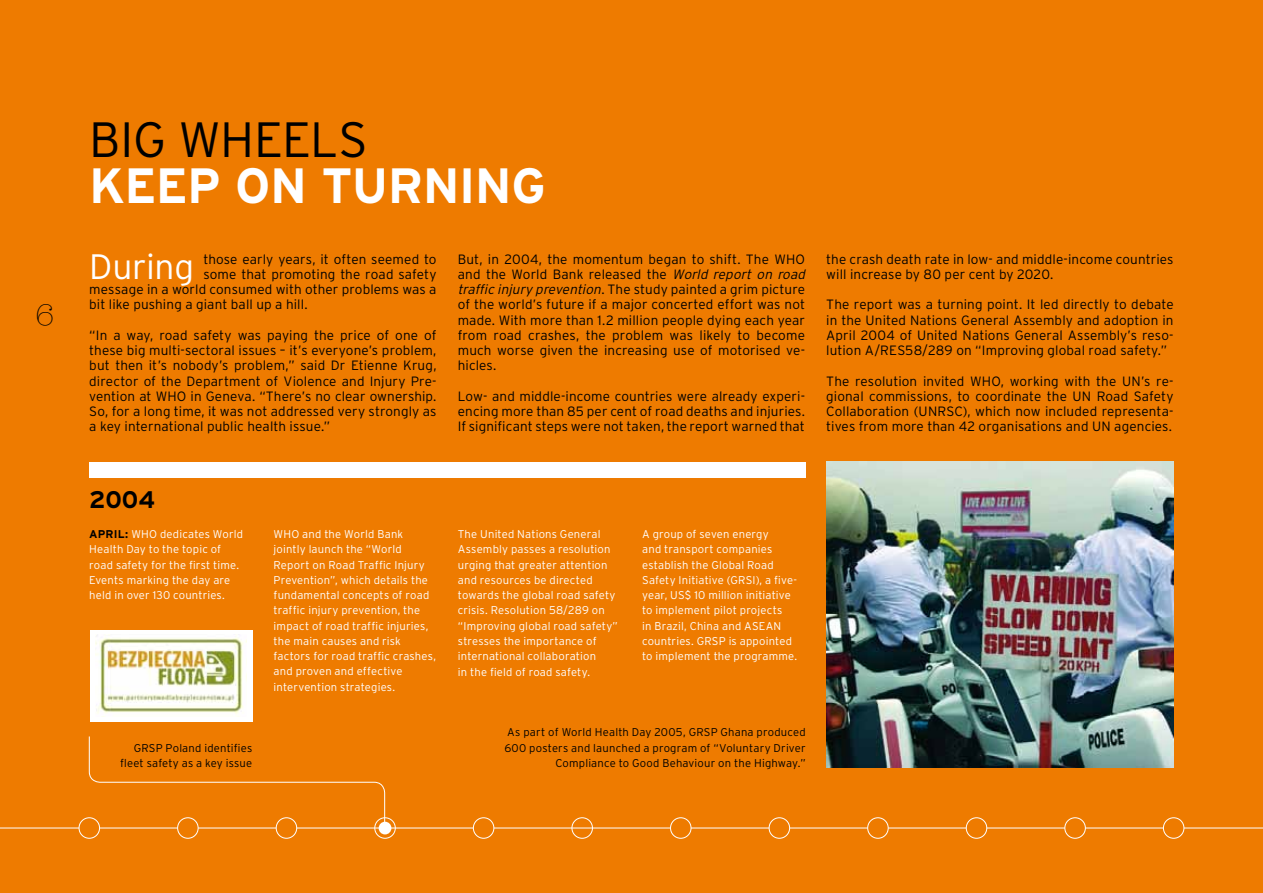
<style>
.page{position:relative;width:1263px;height:893px;background:#ee7b00}
.page>*{position:absolute;margin:0;border:0;box-sizing:border-box;transform-origin:0 0}
.t1{font:700 49.5px "Interstate";letter-spacing:-.015em;color:#fff}
.t2{font:300 49.5px "Interstate";letter-spacing:-.005em;color:#000}
.t3{font:300 35.25px "Interstate";color:#fff}
.t4{font:30px "American Typewriter Light A";color:#000}
.t5{font:700 24px "Interstate";color:#000}
.t6{font:300 13.5px/15.3px "Interstate";letter-spacing:.005em;color:#000;text-align:justify}
.t7{font:300 11.25px/15.3px "Interstate";letter-spacing:.015em;color:#fff}
.t8{font:300 11.25px/15.3px "Interstate";letter-spacing:.015em;color:#000;text-align:right}
.s1{font-style:italic}
.s2{font-weight:700;color:#000}
</style>
<div class="page">
<svg style="left:89px;top:736px;width:296px;height:92px"></svg>
<div style="left:89px;top:462px;width:717px;height:15px;background:#fff"></div>
<hr style="left:0;top:828px;width:1263px;height:1px;background:#fff">
<div style="left:79px;top:818px;width:21px;height:20px;background:#ee7b00;border-radius:50%"></div>
<div style="left:79px;top:817px;width:21px;height:22px;border:1px solid #fff;border-radius:50%"></div>
<div style="left:276px;top:818px;width:21px;height:20px;background:#ee7b00;border-radius:50%"></div>
<div style="left:276px;top:817px;width:21px;height:22px;border:1px solid #fff;border-radius:50%"></div>
<div style="left:178px;top:818px;width:20px;height:20px;background:#ee7b00;border-radius:50%"></div>
<div style="left:177px;top:817px;width:21px;height:22px;border:1px solid #fff;border-radius:50%"></div>
<div style="left:572px;top:817px;width:21px;height:22px;border:1px solid #fff;border-radius:50%"></div>
<div style="left:769px;top:818px;width:21px;height:20px;background:#ee7b00;border-radius:50%"></div>
<div style="left:769px;top:817px;width:21px;height:22px;border:1px solid #fff;border-radius:50%"></div>
<div style="left:868px;top:818px;width:20px;height:20px;background:#ee7b00;border-radius:50%"></div>
<div style="left:867px;top:817px;width:21px;height:22px;border:1px solid #fff;border-radius:50%"></div>
<div style="left:1065px;top:818px;width:20px;height:20px;background:#ee7b00;border-radius:50%"></div>
<div style="left:1064px;top:817px;width:22px;height:22px;border:1px solid #fff;border-radius:50%"></div>
<div style="left:374px;top:817px;width:22px;height:22px;border:1px solid #fff;border-radius:50%"></div>
<div style="left:473px;top:818px;width:21px;height:20px;background:#ee7b00;border-radius:50%"></div>
<div style="left:473px;top:817px;width:21px;height:22px;border:1px solid #fff;border-radius:50%"></div>
<div style="left:670px;top:818px;width:21px;height:20px;background:#ee7b00;border-radius:50%"></div>
<div style="left:670px;top:817px;width:21px;height:22px;border:1px solid #fff;border-radius:50%"></div>
<div style="left:966px;top:818px;width:21px;height:20px;background:#ee7b00;border-radius:50%"></div>
<div style="left:966px;top:817px;width:21px;height:22px;border:1px solid #fff;border-radius:50%"></div>
<div style="left:1163px;top:818px;width:21px;height:20px;background:#ee7b00;border-radius:50%"></div>
<div style="left:1163px;top:817px;width:21px;height:22px;border:1px solid #fff;border-radius:50%"></div>
<div style="left:379px;top:822px;width:12px;height:12px;background:#fff;border-radius:50%"></div>
<img style="left:826px;top:462px;width:348px;height:305px">
<div style="left:90px;top:630px;width:162px;height:91px;background:#fff"></div>
<img style="left:95px;top:634px;width:152px;height:83px">
<h3 class="t4" style="left:35px;top:298px;width:21px">6</h3>
<h1 class="t2" style="left:89px;top:112px;width:280px">Big wheels</h1>
<h1 class="t1" style="left:89px;top:157px;width:453px">KEEP ON TURNING</h1>
<h2 class="t3" style="left:89px;top:247px;width:106px">During</h2>
<p class="t6" style="left:203px;top:251px;width:235px">those early years, it often seemed to</p>
<p class="t6" style="left:203px;top:266px;width:235px">some that promoting the road safety</p>
<p class="t6" style="left:89px;top:282px;width:349px">message in a world consumed with other problems was a</p>
<p class="t6" style="left:89px;top:297px;width:220px">bit like pushing a giant ball up a hill.</p>
<p class="t6" style="left:89px;top:327px;width:349px">“I n a way, road safety was paying the price of one of these big multi-sectoral issues – it’s everyone’s problem, but then it’s nobody’s problem,” said Dr Etienne Krug, director of the Department of Violence and I njury Pre&shy;vention at WHO in Geneva. “There’s no clear ownership.<br>So, for a long time, it was not addressed very strongly as a key international public health issue.”</p>
<p class="t6" style="left:458px;top:251px;width:349px;text-align:left">But, in 2004, the momentum began to shift. The WHO and the World Bank released the <span class="s1">World report on road traffic injury prevention</span>. The study painted a grim picture of the world’s future if a major concerted effort was not made. With more than 1.2 million people dying each year from road crashes, the problem was likely to become much worse given the increasing use of motorised ve&shy;hicles.</p>
<p class="t6" style="left:458px;top:388px;width:349px">Low- and middle-income countries were already experi&shy;encing more than 85 per cent of road deaths and injuries.<br>If significant steps were not taken, the report warned that</p>
<p class="t6" style="left:826px;top:251px;width:349px">the crash death rate in low- and middle-income countries will increase by 80 per cent by 2020.</p>
<p class="t6" style="left:826px;top:297px;width:349px">The report was a turning point. It led directly to debate in the United Nations General Assembly and adoption in April 2004 of United Nations General Assembly’s reso&shy;lution A/RES</p>
<p class="t6" style="left:905px;top:343px;width:263px">58/289 on “I mproving global road safety.”</p>
<p class="t6" style="left:826px;top:373px;width:349px">The resolution invited WHO, working with the UN ’s re&shy;gional commissions, to coordinate the UN Road Safety Collaboration (UNRS</p>
<p class="t6" style="left:826px;top:404px;width:349px;text-align:right">C), which now included representa-<br>tives from more than 42 organisations and UN agencies.</p>
<h3 class="t5" style="left:89px;top:486px;width:67px">2004</h3>
<p class="t7" style="left:89px;top:526px;width:155px"><span class="s2">APR IL:</span> WHO dedicates World<br>H ealth Day to the topic of road safety for the first time.<br>Events marking the day are held in over 130 countries.</p>
<p class="t7" style="left:274px;top:526px;width:164px">WHO and the World Bank jointly launch the “World<br>Report on Road Traffic I njury<br>Prevention”, which details the fundamental concepts of road traffic injury prevention, the impact of road traffic injuries, the main causes and risk factors for road traffic crashes, and proven and effective intervention strategies.</p>
<p class="t7" style="left:458px;top:526px;width:161px">The United Nations General<br>Assembly passes a resolution urging that greater attention and resources be directed towards the global road safety crisis. Resolution 58/289 on<br>“I mproving global road safety” stresses the importance of international collaboration<br>in the field of road safety.</p>
<p class="t7" style="left:642px;top:526px;width:133px">A group of seven energy and transport companies establish the Global Road<br>Safety I nitiative (GRSI</p>
<p class="t7" style="left:642px;top:572px;width:156px;text-indent:114px">), a five&shy;year, US$ 10 million initiative to implement pilot projects<br>in Brazil, China and ASEAN countries. GRSP</p>
<p class="t7" style="left:642px;top:633px;width:157px;text-indent:87px">is appointed to implement the programme.</p>
<p class="t8" style="left:120px;top:740px;width:134px">Poland identifies<br>fleet safety as a key issue</p>
<p class="t8" style="left:134px;top:740px;width:8px">GRSP</p>
<p class="t8" style="left:504px;top:725px;width:303px">Ghana produced<br>600 posters and launched a program of “Voluntary Driver<br>Compliance to Good Behaviour on the H ighway.”</p>
<p class="t8" style="left:507px;top:725px;width:190px">As part of World H ealth Day 2005, GRSP</p>
</div>
